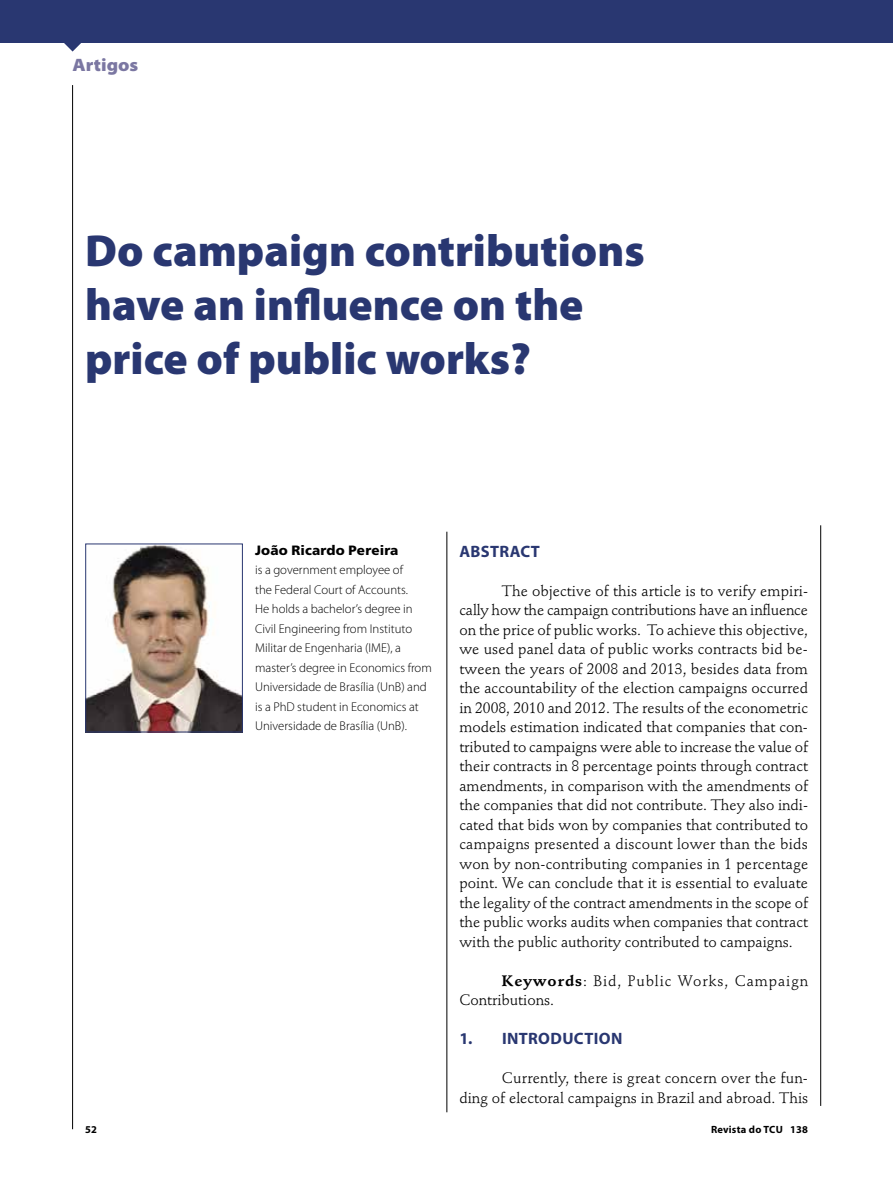
<style>
.page{position:relative;width:893px;height:1191px;background:#fff}
.page>*{position:absolute;margin:0;border:0;box-sizing:border-box;transform-origin:0 0}
.t1{font:900 45px/54px "Myriad Pro";color:#293771}
.t2{font:900 semi-expanded 18px "Myriad Pro";color:#7b77a2}
.t3{font:700 16.5px "Myriad Pro";letter-spacing:.02em;color:#293771}
.t4{font:15px/19.5px "Stempel Schneidler Std";color:#000;text-align:justify}
.t5{font:15px/19.5px "Stempel Schneidler Std";letter-spacing:.06em;color:#000}
.t6{font:900 13.5px "Frutiger LT Std";letter-spacing:.01em;color:#000}
.t7{font:300 12.75px/19.5px "Myriad Pro";color:#000}
.t8{font:700 10.5px "Myriad Pro";letter-spacing:.02em;color:#000}
.s1{font-weight:700}
</style>
<div class="page">
<svg style="left:64px;top:43px;width:17px;height:9px"></svg>
<div style="left:0;top:0;width:893px;height:43px;background:#293771"></div>
<hr style="left:72px;top:85px;width:1px;height:1044px;background:#000">
<hr style="left:820px;top:525px;width:1px;height:581px;background:#000">
<hr style="left:892px;top:85px;width:1px;height:413px;background:#d3d0e0">
<hr style="left:446px;top:531px;width:1px;height:581px;background:#000">
<img style="left:87px;top:545px;width:154px;height:185px">
<div style="left:85px;top:543px;width:158px;height:189px;border:1px solid #293771"></div>
<p class="t2" style="left:73px;top:54px;width:67px">Artigos</p>
<h1 class="t1" style="left:85px;top:224px;width:561px">Do campaign contributions have an influence on the price of public works?</h1>
<p class="t6" style="left:255px;top:542px;width:145px">João Ricardo Pereira</p>
<p class="t7" style="left:255px;top:560px;width:178px">is a government employee of<br>the Federal Court of Accounts.<br>He holds a bachelor’s degree in<br>Civil Engineering from Instituto<br>Militar de Engenharia (IME), a master’s degree in Economics from<br>Universidade de Brasília (UnB) and is a PhD student in Economics at<br>Universidade de Brasília (UnB).</p>
<p class="t3" style="left:460px;top:540px;width:82px">ABSTRACT</p>
<p class="t4" style="left:459px;top:581px;width:350px;text-indent:43px">The objective of this article is to verify empiri&shy;cally how the campaign contributions have an influence on the price of public works. To achieve this objective, we used panel data of public works contracts bid be&shy;tween the years of 2008 and 2013, besides data from the accountability of the election campaigns occurred in 2008, 2010 and 2012. The results of the econometric models estimation indicated that companies that con&shy;tributed to campaigns were able to increase the value of their contracts in 8 percentage points through contract amendments, in comparison with the amendments of the companies that did not contribute. They also indi&shy;cated that bids won by companies that contributed to campaigns presented a discount lower than the bids won by non-contributing companies in 1 percentage point. We can conclude that it is essential to evaluate the legality of the contract amendments in the scope of the public works audits when companies that contract with the public authority contributed to campaigns.</p>
<p class="t5" style="left:459px;top:971px;width:350px;text-indent:43px"><span class="s1">Keywords</span>: Bid, Public Works, Campaign<br>Contributions.</p>
<p class="t3" style="left:460px;top:1028px;width:164px">1. INTRODUCTION</p>
<p class="t4" style="left:459px;top:1068px;width:350px;text-align:right">Currently, there is great concern over the fun-<br>ding of electoral campaigns in Brazil and abroad. This</p>
<p class="t8" style="left:85px;top:1122px;width:13px">52</p>
<p class="t8" style="left:711px;top:1122px;width:98px">Revista do TCU 138</p>
</div>
